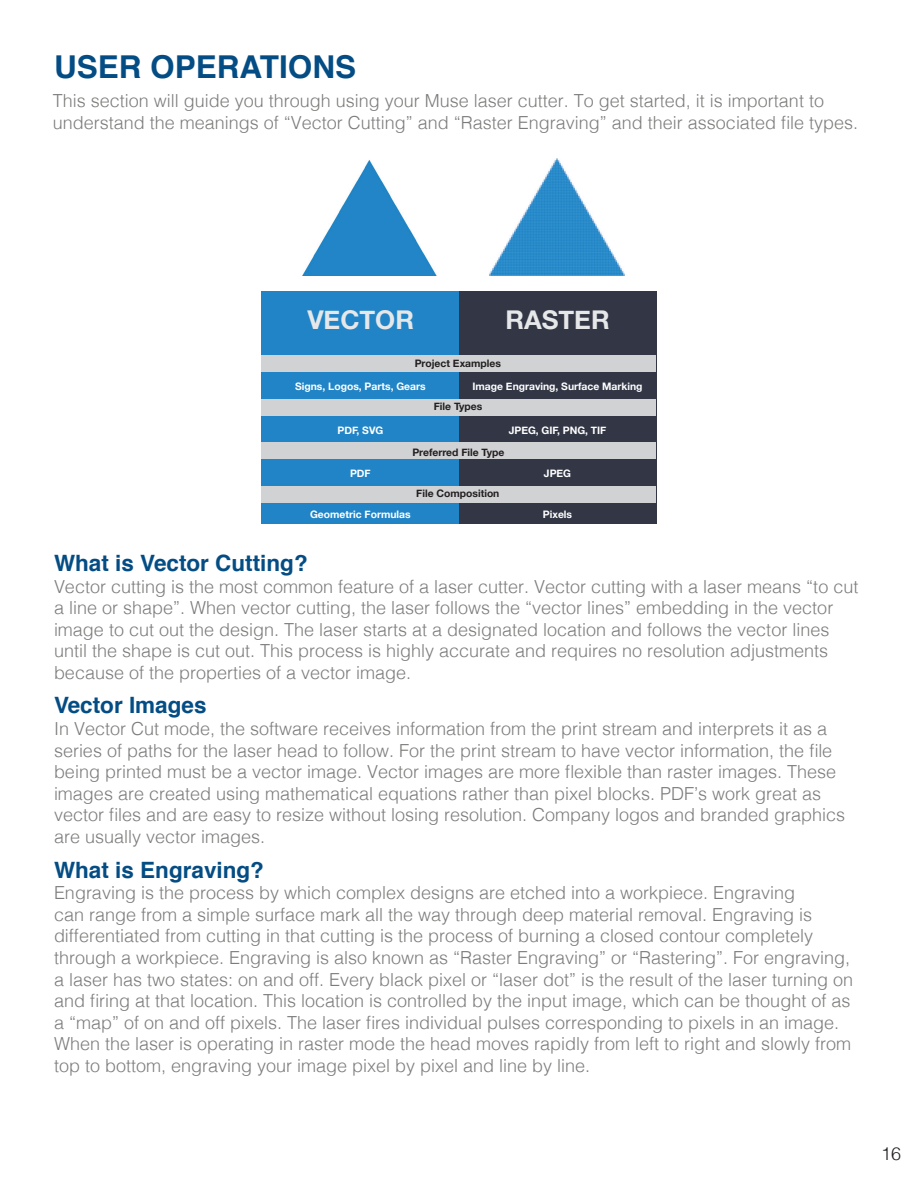
<style>
.page{position:relative;width:918px;height:1188px;background:#fff}
.page>*{position:absolute;margin:0;border:0;box-sizing:border-box;transform-origin:0 0}
.t1{font:700 31.5px "Helvetica";color:#044d84}
.t2{font:700 25.8px "Helvetica Neue";color:#e6e7e9}
.t3{font:700 22.5px "Helvetica";color:#044d84}
.t4{font:300 18px/21.6px "Helvetica";color:#7c7d7b}
.t5{font:300 18px "Helvetica";color:#231f20}
.t6{font:700 10.35px "Helvetica Neue";color:#fff}
.t7{font:700 10.35px "Helvetica Neue";color:#231f20}
</style>
<div class="page">
<div style="left:262px;top:292px;width:197px;height:232px;background:#2084c6"></div>
<div style="left:459px;top:292px;width:197px;height:232px;background:#323645"></div>
<div style="left:262px;top:355px;width:394px;height:17px;background:#d1d2d4"></div>
<div style="left:262px;top:399px;width:394px;height:17px;background:#d1d2d4"></div>
<div style="left:262px;top:442px;width:394px;height:17px;background:#d1d2d4"></div>
<div style="left:262px;top:486px;width:394px;height:16px;background:#d1d2d4"></div>
<img style="left:489px;top:158px;width:136px;height:117px">
<img style="left:302px;top:160px;width:135px;height:115px">
<h1 class="t1" style="left:54px;top:41px;width:304px">USER OPERATIONS</h1>
<p class="t4" style="left:53px;top:89px;width:807px">This section will guide you through using your Muse laser cutter. To get started, it is important to understand the meanings of “Vector Cutting” and “Raster Engraving” and their associated file types.</p>
<h2 class="t2" style="left:307px;top:300px;width:108px">VECTOR</h2>
<h2 class="t2" style="left:505px;top:300px;width:106px">RASTER</h2>
<p class="t7" style="left:415px;top:355px;width:88px">Project Examples</p>
<p class="t7" style="left:434px;top:399px;width:50px">File Types</p>
<p class="t7" style="left:412px;top:444px;width:94px">Preferred File Type</p>
<p class="t7" style="left:416px;top:486px;width:85px">File Composition</p>
<p class="t6" style="left:473px;top:378px;width:172px">Image Engraving, Surface Marking</p>
<p class="t6" style="left:295px;top:378px;width:132px">Signs, Logos, Parts, Gears</p>
<p class="t6" style="left:509px;top:422px;width:99px">JPEG, GIF, PNG, TIF</p>
<p class="t6" style="left:338px;top:422px;width:47px">PDF, SVG</p>
<p class="t6" style="left:544px;top:465px;width:29px">JPEG</p>
<p class="t6" style="left:543px;top:506px;width:31px">Pixels</p>
<p class="t6" style="left:350px;top:465px;width:22px">PDF</p>
<p class="t6" style="left:310px;top:506px;width:102px">Geometric Formulas</p>
<p class="t3" style="left:54px;top:545px;width:255px">What is Vector Cutting?</p>
<p class="t4" style="left:54px;top:574px;width:806px">Vector cutting is the most common feature of a laser cutter. Vector cutting with a laser means “to cut a line or shape”. When vector cutting, the laser follows the “vector lines” embedding in the vector image to cut out the design. The laser starts at a designated location and follows the vector lines until the shape is cut out. This process is highly accurate and requires no resolution adjustments because of the properties of a vector image.</p>
<p class="t3" style="left:54px;top:687px;width:154px">Vector Images</p>
<p class="t4" style="left:54px;top:717px;width:793px">In Vector Cut mode, the software receives information from the print stream and interprets it as a series of paths for the laser head to follow. For the print stream to have vector information, the file being printed must be a vector image. Vector images are more flexible than raster images. These images are created using mathematical equations rather than pixel blocks. PDF’s work great as vector files and are easy to resize without losing resolution. Company logos and branded graphics are usually vector images.</p>
<p class="t3" style="left:54px;top:851px;width:212px">What is Engraving?</p>
<p class="t4" style="left:54px;top:881px;width:801px">Engraving is the process by which complex designs are etched into a workpiece. Engraving<br>can range from a simple surface mark all the way through deep material removal. Engraving is differentiated from cutting in that cutting is the process of burning a closed contour completely through a workpiece. Engraving is also known as “Raster Engraving” or “Rastering”. For engraving, a laser has two states: on and off. Every black pixel or “laser dot” is the result of the laser turning on and firing at that location. This location is controlled by the input image, which can be thought of as a “map” of on and off pixels. The laser fires individual pulses corresponding to pixels in an image.<br>When the laser is operating in raster mode the head moves rapidly from left to right and slowly from top to bottom, engraving your image pixel by pixel and line by line.</p>
<p class="t5" style="left:881px;top:1139px;width:22px">16</p>
</div>
